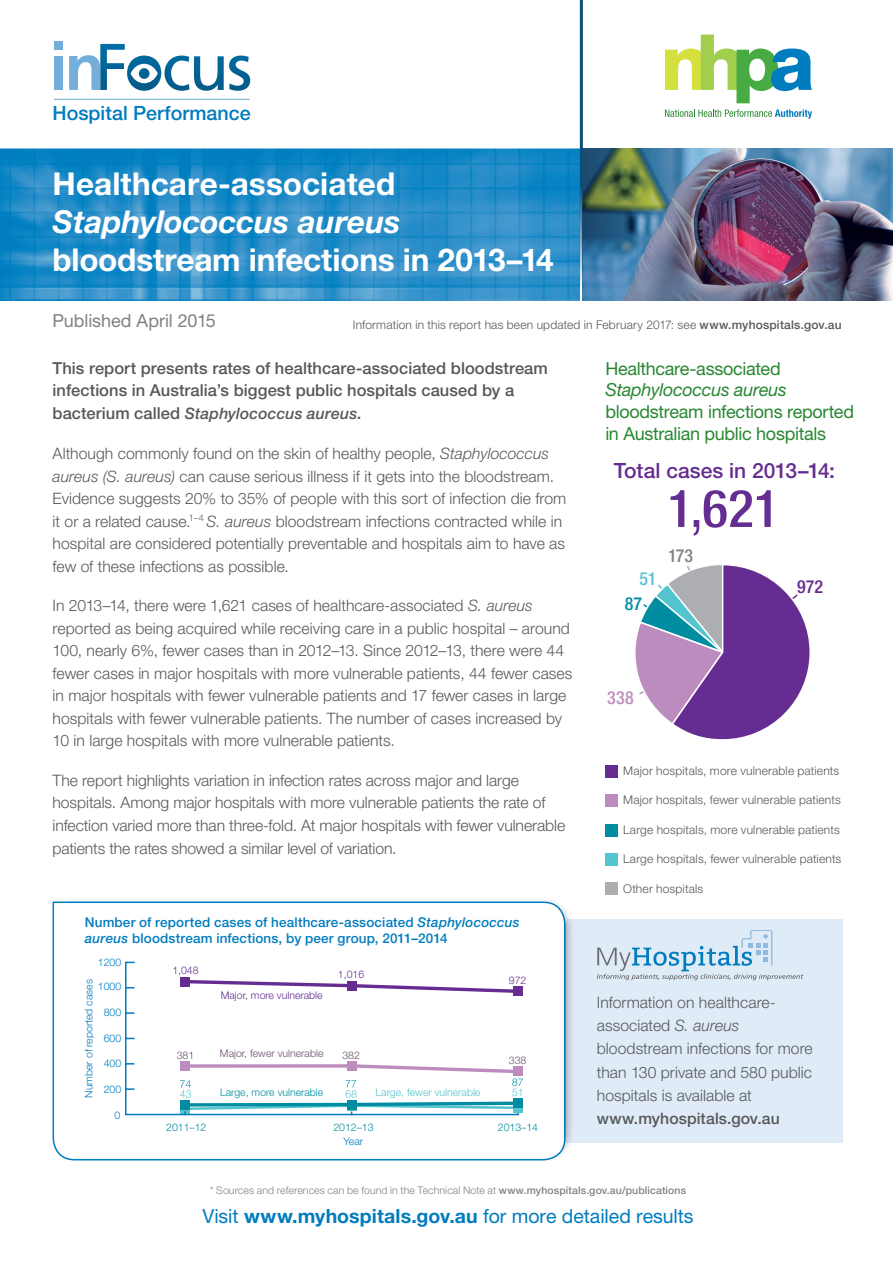
<style>
.page{position:relative;width:893px;height:1263px;background:#fff}
.page>*{position:absolute;margin:0;border:0;box-sizing:border-box;transform-origin:0 0}
.t1{font:700 condensed 54px "Helvetica Neue LT Std";color:#652d91}
.t2{font:700 31.5px "Helvetica Neue LT Std";color:#fff}
.t3{font:italic 700 31.5px "Helvetica Neue LT Std";letter-spacing:-.005em;color:#fff}
.t4{font:500 21px "Helvetica Neue LT Std";color:#652d91}
.t5{font:500 19.65px "Helvetica Neue LT Std";color:#007cbf}
.t6{font:19.5px "Helvetica Neue LT Std";letter-spacing:-.005em;color:#007cbf}
.t7{font:18px/21.6px "Helvetica Neue LT Std";letter-spacing:-.02em;color:#288733}
.t8{font:italic 18px "Helvetica Neue LT Std";letter-spacing:-.015em;color:#288733}
.t9{font:18px "Helvetica Neue LT Std";letter-spacing:-.005em;color:#808285}
.t10{font:500 condensed 18px "Helvetica Neue LT Std";color:#652d91}
.t11{font:500 condensed 18px "Helvetica Neue LT Std";color:#bd8cbf}
.t12{font:500 condensed 18px "Helvetica Neue LT Std";color:#808285}
.t13{font:500 condensed 18px "Helvetica Neue LT Std";color:#008da2}
.t14{font:500 condensed 18px "Helvetica Neue LT Std";color:#54c5cf}
.t15{font:500 16.5px/22.5px "Helvetica Neue LT Std";letter-spacing:.005em;color:#57585a}
.t16{font:300 15.75px/22.5px "Helvetica Neue LT Std";color:#57585a}
.t17{font:italic 500 15.75px "Helvetica Neue LT Std";letter-spacing:.01em;color:#57585a}
.t18{font:500 15.75px "Helvetica Neue LT Std";letter-spacing:.005em;color:#57585a}
.t19{font:500 13.5px/16.5px "Helvetica Neue LT Std";letter-spacing:.01em;color:#007cbf}
.t20{font:300 12px "Helvetica Neue LT Std";letter-spacing:.015em;color:#57585a}
.t21{font:300 10.5px "Helvetica Neue LT Std";letter-spacing:.01em;color:#808285}
.t22{font:300 10.5px "Helvetica Neue LT Std";color:#007cbf}
.t23{font:300 10.5px "Helvetica Neue LT Std";color:#008da2}
.t24{font:300 10.5px "Helvetica Neue LT Std";color:#652d91}
.t25{font:300 10.5px "Helvetica Neue LT Std";color:#6d4f70}
.t26{font:300 10.5px "Helvetica Neue LT Std";color:#54c5cf}
.s1{font-weight:500}
.s2{font-style:normal;font-size:16.5px}
.s3{font-style:italic}
.s4{font-weight:700}
</style>
<div class="page">
<div style="left:517px;top:919px;width:326px;height:223px;background:#dfebf6"></div>
<svg style="left:597px;top:930px;width:206px;height:50px"></svg>
<svg style="left:665px;top:109px;width:147px;height:10px"></svg>
<svg style="left:665px;top:35px;width:147px;height:68px"></svg>
<img style="left:0;top:149px;width:580px;height:151px">
<img style="left:583px;top:149px;width:310px;height:151px">
<div style="left:54px;top:56px;width:9px;height:34px;background:#74aeda"></div>
<div style="left:54px;top:41px;width:9px;height:9px;background:#74aeda"></div>
<svg style="left:69px;top:44px;width:181px;height:47px"></svg>
<hr style="left:54px;top:99px;width:196px;height:1px;background:#76b4cf">
<svg style="left:74px;top:900px;width:501px;height:249px"></svg>
<svg style="left:52px;top:901px;width:514px;height:260px"></svg>
<div style="left:605px;top:766px;width:13px;height:12px;background:#652d91"></div>
<div style="left:605px;top:795px;width:13px;height:12px;background:#bd8cbf"></div>
<div style="left:605px;top:824px;width:13px;height:12px;background:#008da2"></div>
<div style="left:605px;top:853px;width:13px;height:12px;background:#54c5cf"></div>
<div style="left:605px;top:882px;width:13px;height:13px;background:#adaeb2"></div>
<svg style="left:635px;top:565px;width:175px;height:175px"></svg>
<svg style="left:183px;top:978px;width:337px;height:17px"></svg>
<div style="left:181px;top:1061px;width:9px;height:9px;background:#bd8cbf"></div>
<div style="left:347px;top:1061px;width:9px;height:9px;background:#bd8cbf"></div>
<div style="left:181px;top:977px;width:9px;height:9px;background:#652d91"></div>
<div style="left:347px;top:981px;width:9px;height:9px;background:#652d91"></div>
<div style="left:513px;top:987px;width:9px;height:9px;background:#652d91"></div>
<hr style="left:125px;top:962px;width:2px;height:153px;background:#007cbf">
<hr style="left:126px;top:1114px;width:393px;height:1px;background:#007cbf">
<svg style="left:127px;top:1088px;width:7px;height:2px"></svg>
<svg style="left:127px;top:1012px;width:7px;height:2px"></svg>
<hr style="left:580px;top:0;width:3px;height:300px;background:#0b4e79">
<svg style="left:180px;top:1062px;width:343px;height:53px"></svg>
<p class="t5" style="left:53px;top:102px;width:200px">Hospital Performance</p>
<h2 class="t2" style="left:53px;top:165px;width:344px">Healthcare-associated</h2>
<h2 class="t3" style="left:53px;top:202px;width:349px">Staphylococcus aureus</h2>
<h2 class="t2" style="left:53px;top:240px;width:503px">bloodstream infections in 2013–14</h2>
<p class="t9" style="left:53px;top:310px;width:165px">Published April 2015</p>
<p class="t20" style="left:353px;top:317px;width:490px">Information in this report has been updated in February 2017: see <span class="s1">www.myhospitals.gov.au</span></p>
<p class="t15" style="left:53px;top:356px;width:497px">This report presents rates of healthcare-associated bloodstream infections in Australia’s biggest public hospitals caused by a</p>
<p class="t17" style="left:53px;top:405px;width:310px"><span class="s2">bacterium called</span> Staphylococcus aureus<span class="s2">.</span></p>
<p class="t16" style="left:53px;top:442px;width:515px">Although commonly found on the skin of healthy people, <span class="s3">Staphylococcus aureus (S. aureus)</span> can cause serious illness if it gets into the bloodstream.<br>Evidence suggests 20% to 35% of people with this sort of infection die from it or a related cause.<sup>1–4</sup> <span class="s3">S. aureus</span> bloodstream infections contracted while in hospital are considered potentially preventable and hospitals aim to have as few of these infections as possible.</p>
<p class="t16" style="left:53px;top:594px;width:521px">In 2013–14, there were 1,621 cases of healthcare-associated <span class="s3">S. aureus </span>reported as being acquired while receiving care in a public hospital – around 100, nearly 6%, fewer cases than in 2012–13. Since 2012–13, there were 44 fewer cases in major hospitals with more vulnerable patients, 44 fewer cases in major hospitals with fewer vulnerable patients and 17 fewer cases in large hospitals with fewer vulnerable patients. The number of cases increased by 10 in large hospitals with more vulnerable patients.</p>
<p class="t16" style="left:53px;top:768px;width:514px">The report highlights variation in infection rates across major and large hospitals. Among major hospitals with more vulnerable patients the rate of infection varied more than three-fold. At major hospitals with fewer vulnerable patients the rates showed a similar level of variation.</p>
<p class="t19" style="left:85px;top:914px;width:436px">Number of reported cases of healthcare-associated <span class="s3">Staphylococcus aureus</span> bloodstream infections, by peer group, 2011–2014</p>
<p class="t22" style="left:98px;top:956px;width:25px">1200</p>
<p class="t22" style="left:82px;top:1098px;width:120px;rotate:-90deg">Number of reported cases</p>
<p class="t22" style="left:98px;top:980px;width:25px">1000</p>
<p class="t22" style="left:104px;top:1006px;width:19px">800</p>
<p class="t22" style="left:104px;top:1031px;width:19px">600</p>
<p class="t22" style="left:104px;top:1057px;width:19px">400</p>
<p class="t22" style="left:104px;top:1082px;width:19px">200</p>
<p class="t22" style="left:115px;top:1109px;width:7px">0</p>
<p class="t24" style="left:172px;top:964px;width:28px">1,048</p>
<p class="t24" style="left:338px;top:968px;width:28px">1,016</p>
<p class="t24" style="left:221px;top:988px;width:103px">Major, more vulnerable</p>
<p class="t25" style="left:220px;top:1046px;width:105px">Major, fewer vulnerable</p>
<p class="t25" style="left:177px;top:1048px;width:19px">381</p>
<p class="t25" style="left:342px;top:1049px;width:19px">382</p>
<p class="t23" style="left:220px;top:1085px;width:105px">Large, more vulnerable</p>
<p class="t26" style="left:376px;top:1085px;width:106px">Large, fewer vulnerable</p>
<p class="t24" style="left:509px;top:974px;width:19px">972</p>
<p class="t25" style="left:509px;top:1054px;width:19px">338</p>
<p class="t23" style="left:166px;top:1121px;width:42px">2011–12</p>
<p class="t23" style="left:333px;top:1121px;width:42px">2012–13</p>
<p class="t23" style="left:498px;top:1121px;width:42px">2013–14</p>
<p class="t22" style="left:343px;top:1135px;width:21px">Year</p>
<p class="t7" style="left:605px;top:357px;width:177px">Healthcare-associated</p>
<p class="t8" style="left:605px;top:379px;width:183px">Staphylococcus aureus</p>
<p class="t7" style="left:605px;top:401px;width:250px">bloodstream infections reported in Australian public hospitals</p>
<h3 class="t4" style="left:614px;top:458px;width:223px">Total cases in 2013–14:</h3>
<h1 class="t1" style="left:668px;top:476px;width:114px">1,621</h1>
<p class="t14" style="left:639px;top:568px;width:18px">51</p>
<p class="t13" style="left:625px;top:593px;width:19px">87</p>
<p class="t12" style="left:668px;top:545px;width:27px">173</p>
<p class="t11" style="left:607px;top:687px;width:28px">338</p>
<p class="t10" style="left:797px;top:576px;width:27px">972</p>
<p class="t20" style="left:623px;top:763px;width:218px">Major hospitals, more vulnerable patients</p>
<p class="t20" style="left:623px;top:792px;width:219px">Major hospitals, fewer vulnerable patients</p>
<p class="t20" style="left:623px;top:822px;width:218px">Large hospitals, more vulnerable patients</p>
<p class="t20" style="left:623px;top:852px;width:220px">Large hospitals, fewer vulnerable patients</p>
<p class="t20" style="left:623px;top:881px;width:82px">Other hospitals</p>
<p class="t16" style="left:597px;top:990px;width:217px;line-height:23.2px">Information on healthcare&shy;associated <span class="s3">S. aureus </span>bloodstream infections for more than 130 private and 580 public hospitals is available at</p>
<p class="t18" style="left:597px;top:1109px;width:184px">www.myhospitals.gov.au</p>
<p class="t21" style="left:210px;top:1184px;width:478px">* Sources and references can be found in the Technical Note at <span class="s1">www.myhospitals.gov.au/publications</span></p>
<p class="t6" style="left:202px;top:1204px;width:493px">Visit <span class="s4">www.myhospitals.gov.au</span> for more detailed results</p>
</div>
